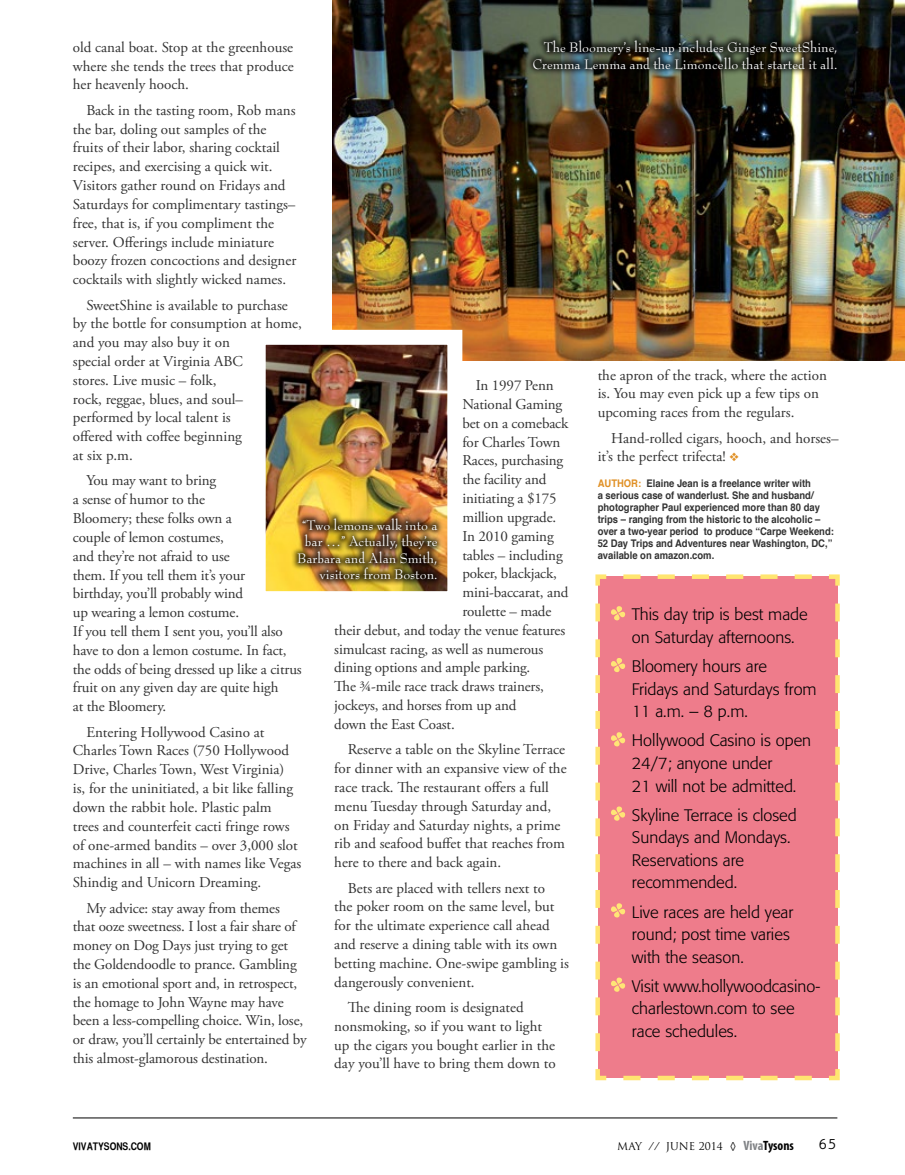
<style>
.page{position:relative;width:905px;height:1175px;background:#fff}
.page>*{position:absolute;margin:0;border:0;box-sizing:border-box;transform-origin:0 0}
.t1{font:300 16.5px/22.5px "Formata";color:#000}
.t2{font:700 16.5px "Prestige Elite Std";color:#000}
.t3{font:15px/18.8px "Adobe Garamond Pro";color:#333}
.t4{font:15px/16.5px "Bernhard Modern";color:#fff;text-align:right}
.t5{font:700 10.5px/12px "Helvetica";color:#333;scale:.9 1}
.t6{font:10.5px "Trajan Pro";color:#000}
.t7{font:10.5px "Helvetica CY Bold";color:#000}
.s1{color:#e09025}
.s2{font-family:"Bulmer MT Std";font-size:12px}
.s3{font-family:"Myriad Pro";font-weight:700;font-stretch:condensed;font-size:13.5px;color:#808285}
.s4{font-family:"Myriad Pro";font-weight:700;font-stretch:condensed;font-size:13.5px}
</style>
<div class="page">
<hr style="left:73px;top:1117px;width:764px;height:1px;background:#000">
<div style="left:595px;top:574px;width:245px;height:507px;background:#ee7c8b"></div>
<img style="left:332px;top:0;width:572px;height:361px">
<svg style="left:611px;top:606px;width:14px;height:14px"></svg>
<svg style="left:611px;top:658px;width:14px;height:14px"></svg>
<svg style="left:611px;top:732px;width:14px;height:14px"></svg>
<svg style="left:611px;top:806px;width:14px;height:14px"></svg>
<svg style="left:611px;top:903px;width:14px;height:14px"></svg>
<svg style="left:611px;top:977px;width:14px;height:14px"></svg>
<img style="left:267px;top:346px;width:179px;height:244px">
<div style="left:251px;top:330px;width:211px;height:276px;border:15px solid #fff"></div>
<div style="left:526px;top:33px;width:318px;height:44px;background:#000;opacity:.75"></div>
<div style="left:291px;top:510px;width:153px;height:76px;background:#000;opacity:.75"></div>
<p class="t4" style="left:532px;top:39px;width:306px">The Bloomery’s line-up includes Ginger SweetShine,<br>Cremma Lemma and the Limoncello that started it all.</p>
<p class="t3" style="left:73px;top:38px;width:222px;text-align:justify">old canal boat. Stop at the greenhouse where she tends the trees that produce her heavenly hooch.</p>
<p class="t3" style="left:73px;top:101px;width:225px;text-indent:14px">Back in the tasting room, Rob mans the bar, doling out samples of the fruits of their labor, sharing cocktail recipes, and exercising a quick wit.<br>Visitors gather round on Fridays and Saturdays for complimentary tastings– free, that is, if you compliment the server. Offerings include miniature boozy frozen concoctions and designer cocktails with slightly wicked names.</p>
<p class="t3" style="left:73px;top:296px;width:230px;text-indent:14px">SweetShine is available to purchase by the bottle for consumption at home, and you may also buy it on<br>special order at Virginia ABC<br>stores. Live music – folk,<br>rock, reggae, blues, and soul– performed by local talent is<br>offered with coffee beginning<br>at six p.m.</p>
<p class="t3" style="left:73px;top:472px;width:230px;text-indent:14px">You may want to bring<br>a sense of humor to the<br>Bloomery; these folks own a<br>couple of lemon costumes,<br>and they’re not afraid to use<br>them. If you tell them it’s your<br>birthday, you’ll probably wind<br>up wearing a lemon costume.<br>If you tell them I sent you, you’ll also have to don a lemon costume. In fact, the odds of being dressed up like a citrus fruit on any given day are quite high<br>at the Bloomery.</p>
<p class="t3" style="left:73px;top:723px;width:230px;text-indent:14px">Entering Hollywood Casino at Charles Town Races (750 Hollywood Drive, Charles Town, West Virginia)<br>is, for the uninitiated, a bit like falling down the rabbit hole. Plastic palm trees and counterfeit cacti fringe rows of one-armed bandits – over 3,000 slot machines in all – with names like Vegas Shindig and Unicorn Dreaming.</p>
<p class="t3" style="left:73px;top:899px;width:235px;text-indent:14px">My advice: stay away from themes<br>that ooze sweetness. I lost a fair share of money on Dog Days just trying to get the Goldendoodle to prance. Gambling is an emotional sport and, in retrospect, the homage to John Wayne may have been a less-compelling choice. Win, lose, or draw, you’ll certainly be entertained by this almost-glamorous destination.</p>
<p class="t3" style="left:597px;top:366px;width:231px">the apron of the track, where the action is. You may even pick up a few tips on upcoming races from the regulars.</p>
<p class="t3" style="left:597px;top:429px;width:242px;text-indent:14px">Hand-rolled cigars, hooch, and horses– it’s the perfect trifecta! <span class="s1">❖</span></p>
<p class="t5" style="left:597px;top:477px;width:264px"><span class="s1">AUTHOR:</span> Elaine Jean is a freelance writer with<br>a serious case of wanderlust. She and husband/ photographer Paul experienced more than 80 day trips – ranging from the historic to the alcoholic – over a two-year period to produce “Carpe Weekend:<br>52 Day Trips and Adventures near Washington, DC,” available on amazon.com.</p>
<p class="t3" style="left:476px;top:376px;width:79px">In 1997 Penn</p>
<p class="t3" style="left:462px;top:395px;width:101px">National Gaming</p>
<p class="t3" style="left:462px;top:414px;width:107px">bet on a comeback</p>
<p class="t3" style="left:462px;top:433px;width:99px">for Charles Town</p>
<p class="t3" style="left:462px;top:452px;width:102px">Races, purchasing</p>
<p class="t3" style="left:462px;top:470px;width:86px">the facility and</p>
<p class="t3" style="left:462px;top:489px;width:96px">initiating a $175</p>
<p class="t3" style="left:462px;top:508px;width:95px">million upgrade.</p>
<p class="t3" style="left:462px;top:527px;width:93px">In 2010 gaming</p>
<p class="t3" style="left:462px;top:546px;width:102px">tables – including</p>
<p class="t3" style="left:462px;top:565px;width:96px">poker, blackjack,</p>
<p class="t3" style="left:462px;top:583px;width:107px">mini-baccarat, and</p>
<p class="t3" style="left:462px;top:602px;width:90px">roulette – made</p>
<p class="t3" style="left:334px;top:621px;width:232px">their debut, and today the venue features</p>
<p class="t3" style="left:334px;top:640px;width:210px">simulcast racing, as well as numerous</p>
<p class="t3" style="left:334px;top:659px;width:197px">dining options and ample parking.</p>
<p class="t3" style="left:334px;top:677px;width:211px">The ¾-mile race track draws trainers,</p>
<p class="t3" style="left:334px;top:696px;width:184px">jockeys, and horses from up and</p>
<p class="t3" style="left:334px;top:715px;width:122px">down the East Coast.</p>
<p class="t3" style="left:334px;top:740px;width:234px;text-indent:14px">Reserve a table on the Skyline Terrace for dinner with an expansive view of the race track. The restaurant offers a full menu Tuesday through Saturday and, on Friday and Saturday nights, a prime rib and seafood buffet that reaches from here to there and back again.</p>
<p class="t3" style="left:334px;top:879px;width:236px;text-indent:14px">Bets are placed with tellers next to<br>the poker room on the same level, but for the ultimate experience call ahead and reserve a dining table with its own betting machine. One-swipe gambling is dangerously convenient.</p>
<p class="t3" style="left:334px;top:998px;width:223px;text-indent:14px">The dining room is designated nonsmoking, so if you want to light up the cigars you bought earlier in the day you’ll have to bring them down to</p>
<p class="t4" style="left:297px;top:517px;width:142px">“Two lemons walk into a bar …” Actually, they’re<br>Barbara and Alan Smith, visitors from Boston.</p>
<p class="t1" style="left:632px;top:603px;width:177px">This day trip is best made on Saturday afternoons.</p>
<p class="t1" style="left:632px;top:655px;width:186px">Bloomery hours are<br>Fridays and Saturdays from<br>11 a.m. – 8 p.m.</p>
<p class="t1" style="left:632px;top:729px;width:181px">Hollywood Casino is open<br>24/7; anyone under<br>21 will not be admitted.</p>
<p class="t1" style="left:632px;top:804px;width:166px">Skyline Terrace is closed<br>Sundays and Mondays.<br>Reservations are recommended.</p>
<p class="t1" style="left:632px;top:900px;width:163px">Live races are held year round; post time varies with the season.</p>
<p class="t1" style="left:632px;top:975px;width:190px">Visit www.hollywoodcasino&shy;charlestown.com to see race schedules.</p>
<p class="t7" style="left:73px;top:1139px;width:79px">VIVATYSONS.COM</p>
<p class="t6" style="left:617px;top:1139px;width:178px">MAY // JUNE 2014 <span class="s2">◊</span> <span class="s3">Viva</span><span class="s4">Tysons</span></p>
<p class="t2" style="left:817px;top:1135px;width:21px">65</p>
</div>
